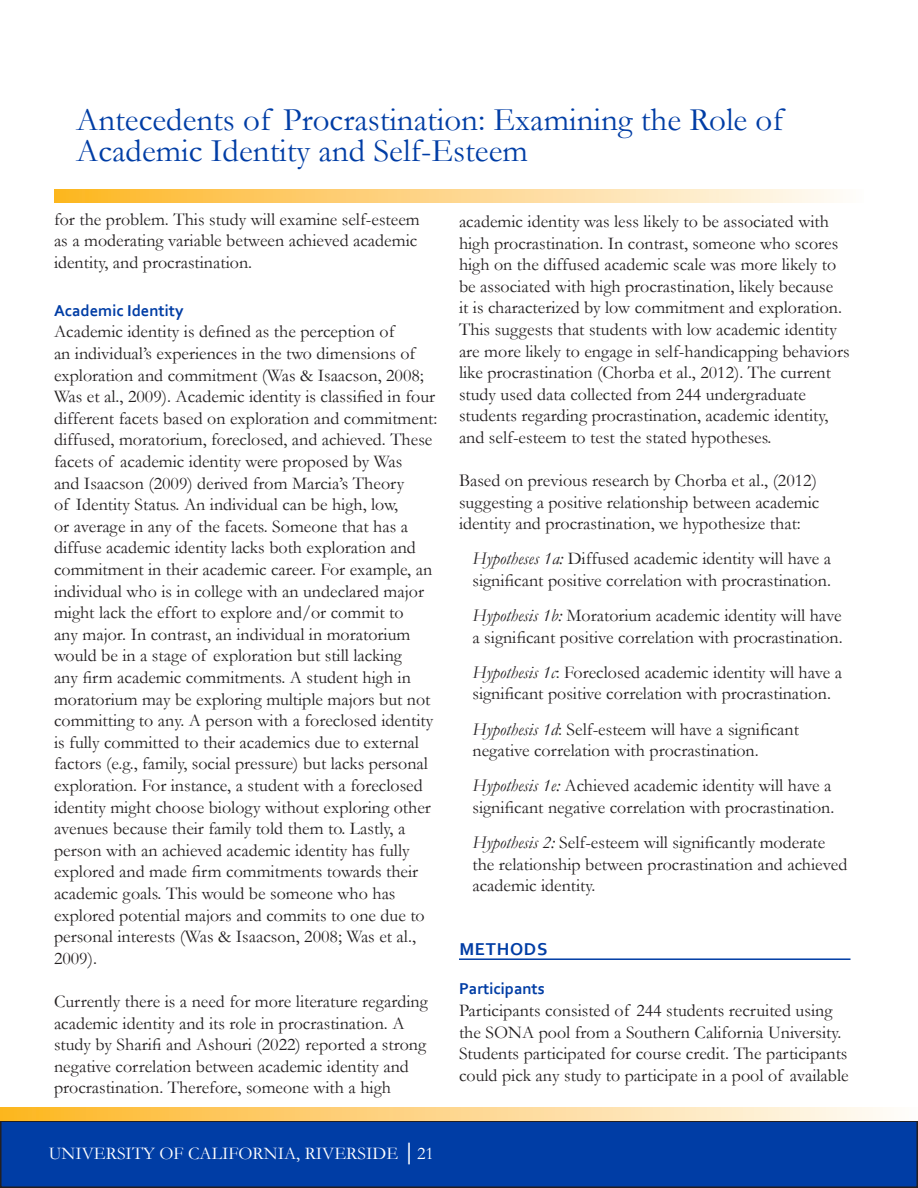
<style>
.page{position:relative;width:918px;height:1188px;background:#fff}
.page>*{position:absolute;margin:0;border:0;box-sizing:border-box;transform-origin:0 0}
.Figure-Table_Styles{font:33px/31.5px "Garamond";color:#003da5}
.Normal_Paragraph_Text_2{font:18px/21.6px "Garamond";color:#231f20}
.t1{font:18px "Garamond";color:#fff}
.Section_Headers{font:700 18px "Corbel";letter-spacing:.04em;color:#003da5}
.Sub-Section_Headers{font:700 16.5px "Corbel";color:#003da5}
.s1{font-style:italic}
</style>
<div class="page">
<div style="left:1px;top:1121px;width:916px;height:66px;background:#003da5"></div>
<div style="left:0;top:1120px;width:918px;height:68px;border:2px solid #231f20"></div>
<svg style="left:917px;top:1120px;width:1px;height:68px"></svg>
<svg style="left:54px;top:189px;width:783px;height:13px;background:#fdd78b"></svg>
<svg style="left:0;top:1107px;width:887px;height:13px;background:#fdd78b"></svg>
<hr style="left:459px;top:958px;width:391px;height:2px;background:#003da5">
<p class="Figure-Table_Styles" style="left:76px;top:103px;width:709px">Antecedents of Procrastination: Examining the Role of<br>Academic Identity and Self-Esteem</p>
<p class="Normal_Paragraph_Text_2" style="left:54px;top:208px;width:367px">for the problem. This study will examine self-esteem as a moderating variable between achieved academic identity, and procrastination.</p>
<p class="Sub-Section_Headers" style="left:54px;top:300px;width:131px">Academic Identity</p>
<p class="Normal_Paragraph_Text_2" style="left:54px;top:321px;width:385px">Academic identity is defined as the perception of<br>an individual’s experiences in the two dimensions of exploration and commitment (Was &amp; Isaacson, 2008; Was et al., 2009). Academic identity is classified in four different facets based on exploration and commitment: diffused, moratorium, foreclosed, and achieved. These facets of academic identity were proposed by Was<br>and Isaacson (2009) derived from Marcia’s Theory<br>of Identity Status. An individual can be high, low,<br>or average in any of the facets. Someone that has a diffuse academic identity lacks both exploration and commitment in their academic career. For example, an individual who is in college with an undeclared major might lack the effort to explore and/or commit to<br>any major. In contrast, an individual in moratorium would be in a stage of exploration but still lacking<br>any firm academic commitments. A student high in moratorium may be exploring multiple majors but not committing to any. A person with a foreclosed identity is fully committed to their academics due to external factors (e.g., family, social pressure) but lacks personal exploration. For instance, a student with a foreclosed identity might choose biology without exploring other avenues because their family told them to. Lastly, a person with an achieved academic identity has fully explored and made firm commitments towards their academic goals. This would be someone who has explored potential majors and commits to one due to personal interests (Was &amp; Isaacson, 2008; Was et al., 2009).</p>
<p class="Normal_Paragraph_Text_2" style="left:54px;top:990px;width:375px">Currently there is a need for more literature regarding academic identity and its role in procrastination. A study by Sharifi and Ashouri (2022) reported a strong negative correlation between academic identity and procrastination. Therefore, someone with a high</p>
<p class="t1" style="left:49px;top:1141px;width:387px">UNIVERSITY OF CALIFORNIA, RIVERSIDE │21</p>
<p class="Normal_Paragraph_Text_2" style="left:459px;top:210px;width:392px">academic identity was less likely to be associated with high procrastination. In contrast, someone who scores high on the diffused academic scale was more likely to be associated with high procrastination, likely because<br>it is characterized by low commitment and exploration.<br>This suggests that students with low academic identity are more likely to engage in self-handicapping behaviors like procrastination (Chorba et al., 2012). The current study used data collected from 244 undergraduate students regarding procrastination, academic identity, and self-esteem to test the stated hypotheses.</p>
<p class="Normal_Paragraph_Text_2" style="left:459px;top:469px;width:362px">Based on previous research by Chorba et al., (2012) suggesting a positive relationship between academic identity and procrastination, we hypothesize that:</p>
<p class="Normal_Paragraph_Text_2" style="left:472px;top:548px;width:360px"><span class="s1">Hypotheses 1a:</span> Diffused academic identity will have a significant positive correlation with procrastination.</p>
<p class="Normal_Paragraph_Text_2" style="left:472px;top:604px;width:372px"><span class="s1">Hypothesis 1b:</span> Moratorium academic identity will have a significant positive correlation with procrastination.</p>
<p class="Normal_Paragraph_Text_2" style="left:472px;top:661px;width:371px"><span class="s1">Hypothesis 1c</span>: Foreclosed academic identity will have a significant positive correlation with procrastination.</p>
<p class="Normal_Paragraph_Text_2" style="left:472px;top:718px;width:328px"><span class="s1">Hypothesis 1d</span>: Self-esteem will have a significant negative correlation with procrastination.</p>
<p class="Normal_Paragraph_Text_2" style="left:472px;top:774px;width:363px"><span class="s1">Hypothesis 1e:</span> Achieved academic identity will have a significant negative correlation with procrastination.</p>
<p class="Normal_Paragraph_Text_2" style="left:472px;top:831px;width:376px"><span class="s1">Hypothesis 2:</span> Self-esteem will significantly moderate the relationship between procrastination and achieved academic identity.</p>
<p class="Section_Headers" style="left:459px;top:937px;width:90px">METHODS</p>
<p class="Sub-Section_Headers" style="left:459px;top:979px;width:87px">Participants</p>
<p class="Normal_Paragraph_Text_2" style="left:459px;top:999px;width:391px">Participants consisted of 244 students recruited using the SONA pool from a Southern California University.<br>Students participated for course credit. The participants could pick any study to participate in a pool of available</p>
</div>
